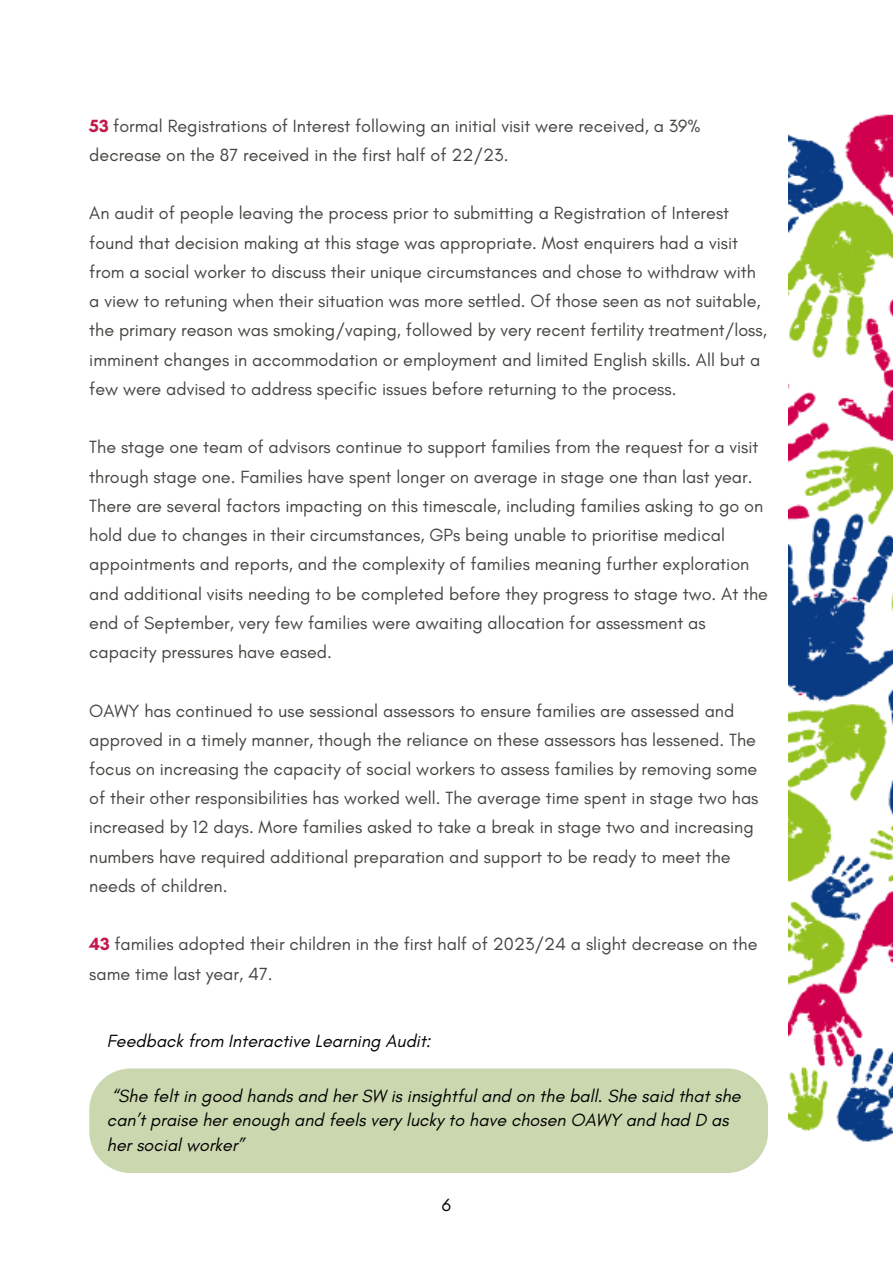
<style>
.page{position:relative;width:893px;height:1264px;background:#fff}
.page>*{position:absolute;margin:0;border:0;box-sizing:border-box;transform-origin:0 0}
.t1{font:18px/29.2px "Glacial Indifference";color:#444440}
.t2{font:italic 18px/24.8px "Glacial Indifference";color:#000}
.t3{font:18px "Glacial Indifference";color:#000}
.s1{font-weight:700;color:#c41949}
</style>
<div class="page">
<img style="left:788px;top:114px;width:104px;height:1028px">
<div style="left:89px;top:1068px;width:679px;height:105px;background:#cbd8af"></div>
<p class="t1" style="left:89px;top:111px;width:613px"><span class="s1">53</span> formal Registrations of Interest following an initial visit were received, a 39% decrease on the 87 received in the first half of 22/23.</p>
<p class="t1" style="left:89px;top:198px;width:679px">An audit of people leaving the process prior to submitting a Registration of Interest found that decision making at this stage was appropriate. Most enquirers had a visit from a social worker to discuss their unique circumstances and chose to withdraw with a view to retuning when their situation was more settled. Of those seen as not suitable, the primary reason was smoking/vaping, followed by very recent fertility treatment/loss, imminent changes in accommodation or employment and limited English skills. All but a few were advised to address specific issues before returning to the process.</p>
<p class="t1" style="left:89px;top:432px;width:680px">The stage one team of advisors continue to support families from the request for a visit through stage one. Families have spent longer on average in stage one than last year.<br>There are several factors impacting on this timescale, including families asking to go on hold due to changes in their circumstances, GPs being unable to prioritise medical appointments and reports, and the complexity of families meaning further exploration and additional visits needing to be completed before they progress to stage two. At the end of September, very few families were awaiting allocation for assessment as capacity pressures have eased.</p>
<p class="t1" style="left:89px;top:695px;width:670px">OAWY has continued to use sessional assessors to ensure families are assessed and approved in a timely manner, though the reliance on these assessors has lessened. The focus on increasing the capacity of social workers to assess families by removing some of their other responsibilities has worked well. The average time spent in stage two has increased by 12 days. More families asked to take a break in stage two and increasing numbers have required additional preparation and support to be ready to meet the needs of children.</p>
<p class="t1" style="left:89px;top:929px;width:669px"><span class="s1">43</span> families adopted their children in the first half of 2023/24 a slight decrease on the same time last year, 47.</p>
<p class="t2" style="left:107px;top:1028px;width:325px">Feedback from Interactive Learning Audit:</p>
<p class="t2" style="left:107px;top:1082px;width:635px">“She felt in good hands and her SW is insightful and on the ball. She said that she can’t praise her enough and feels very lucky to have chosen OAWY and had D as her social worker”</p>
<p class="t3" style="left:441px;top:1194px;width:11px">6</p>
</div>
